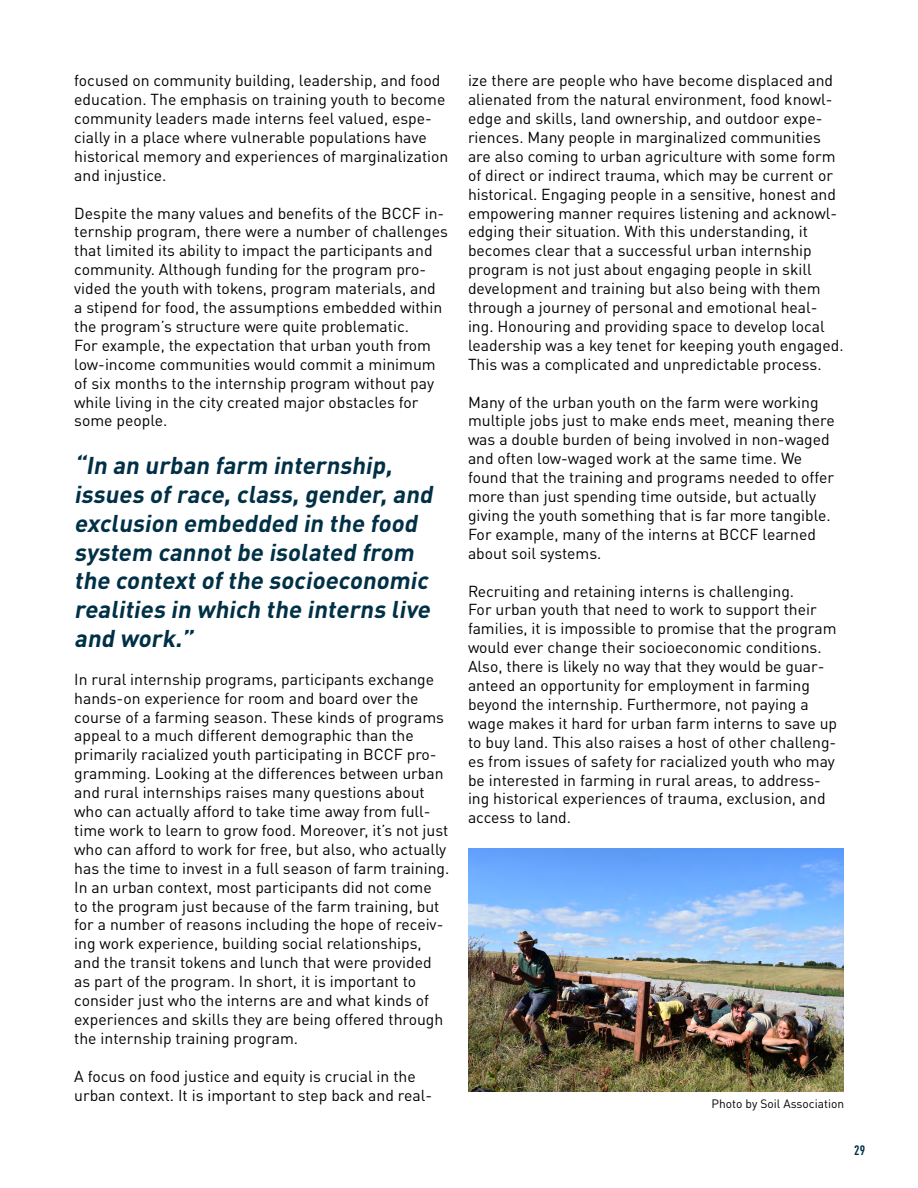
<style>
.page{position:relative;width:918px;height:1188px;background:#fff}
.page>*{position:absolute;margin:0;border:0;box-sizing:border-box;transform-origin:0 0}
.t1{font:italic 700 24px/28.8px "DINOT";color:#003046}
.t2{font:15.75px/18.9px "DINOT";color:#000}
.t3{font:700 condensed 13.5px "DINOT";color:#003046}
.t4{font:12px "DINOT";color:#000}
</style>
<div class="page">
<img style="left:468px;top:849px;width:376px;height:243px">
<p class="t2" style="left:74px;top:71px;width:376px">focused on community building, leadership, and food education. The emphasis on training youth to become community leaders made interns feel valued, espe&shy;cially in a place where vulnerable populations have historical memory and experiences of marginalization and injustice.</p>
<p class="t2" style="left:74px;top:203px;width:375px">Despite the many values and benefits of the BCCF in&shy;ternship program, there were a number of challenges that limited its ability to impact the participants and community. Although funding for the program pro&shy;vided the youth with tokens, program materials, and a stipend for food, the assumptions embedded within the program’s structure were quite problematic.<br>For example, the expectation that urban youth from low-income communities would commit a minimum of six months to the internship program without pay while living in the city created major obstacles for some people.</p>
<h1 class="t1" style="left:74px;top:450px;width:365px">“In an urban farm internship, issues ofrace,class,gender,and exclusion embedded in the food system cannotbe isolated from the contextofthe socioeconomic realities in which the interns live and work.”</h1>
<p class="t2" style="left:74px;top:669px;width:377px">In rural internship programs, participants exchange hands-on experience for room and board over the course of a farming season. These kinds of programs appeal to a much different demographic than the primarily racialized youth participating in BCCF pro&shy;gramming. Looking at the differences between urban and rural internships raises many questions about who can actually afford to take time away from full&shy;time work to learn to grow food. Moreover, it’s not just who can afford to work for free, but also, who actually has the time to invest in a full season of farm training.<br>In an urban context, most participants did not come<br>to the program just because of the farm training, but for a number of reasons including the hope of receiv&shy;ing work experience, building social relationships, and the transit tokens and lunch that were provided as part of the program. In short, it is important to consider just who the interns are and what kinds of experiences and skills they are being offered through the internship training program.</p>
<p class="t2" style="left:74px;top:1066px;width:359px">A focus on food justice and equity is crucial in the urban context. It is important to step back and real-</p>
<p class="t2" style="left:468px;top:71px;width:377px">ize there are people who have become displaced and alienated from the natural environment, food knowl&shy;edge and skills, land ownership, and outdoor expe&shy;riences. Many people in marginalized communities are also coming to urban agriculture with some form of direct or indirect trauma, which may be current or historical. Engaging people in a sensitive, honest and empowering manner requires listening and acknowl&shy;edging their situation. With this understanding, it becomes clear that a successful urban internship program is not just about engaging people in skill development and training but also being with them through a journey of personal and emotional heal&shy;ing. Honouring and providing space to develop local leadership was a key tenet for keeping youth engaged.<br>This was a complicated and unpredictable process.</p>
<p class="t2" style="left:468px;top:392px;width:368px">Many of the urban youth on the farm were working multiple jobs just to make ends meet, meaning there was a double burden of being involved in non-waged and often low-waged work at the same time. We found that the training and programs needed to offer more than just spending time outside, but actually giving the youth something that is far more tangible.<br>For example, many of the interns at BCCF learned about soil systems.</p>
<p class="t2" style="left:468px;top:581px;width:371px">Recruiting and retaining interns is challenging.<br>For urban youth that need to work to support their families, it is impossible to promise that the program would ever change their socioeconomic conditions.<br>Also, there is likely no way that they would be guar&shy;anteed an opportunity for employment in farming beyond the internship. Furthermore, not paying a wage makes it hard for urban farm interns to save up to buy land. This also raises a host of other challeng&shy;es from issues of safety for racialized youth who may be interested in farming in rural areas, to address&shy;ing historical experiences of trauma, exclusion, and access to land.</p>
<p class="t4" style="left:712px;top:1096px;width:134px">Photo by Soil Association</p>
<p class="t3" style="left:854px;top:1142px;width:12px">29</p>
</div>
